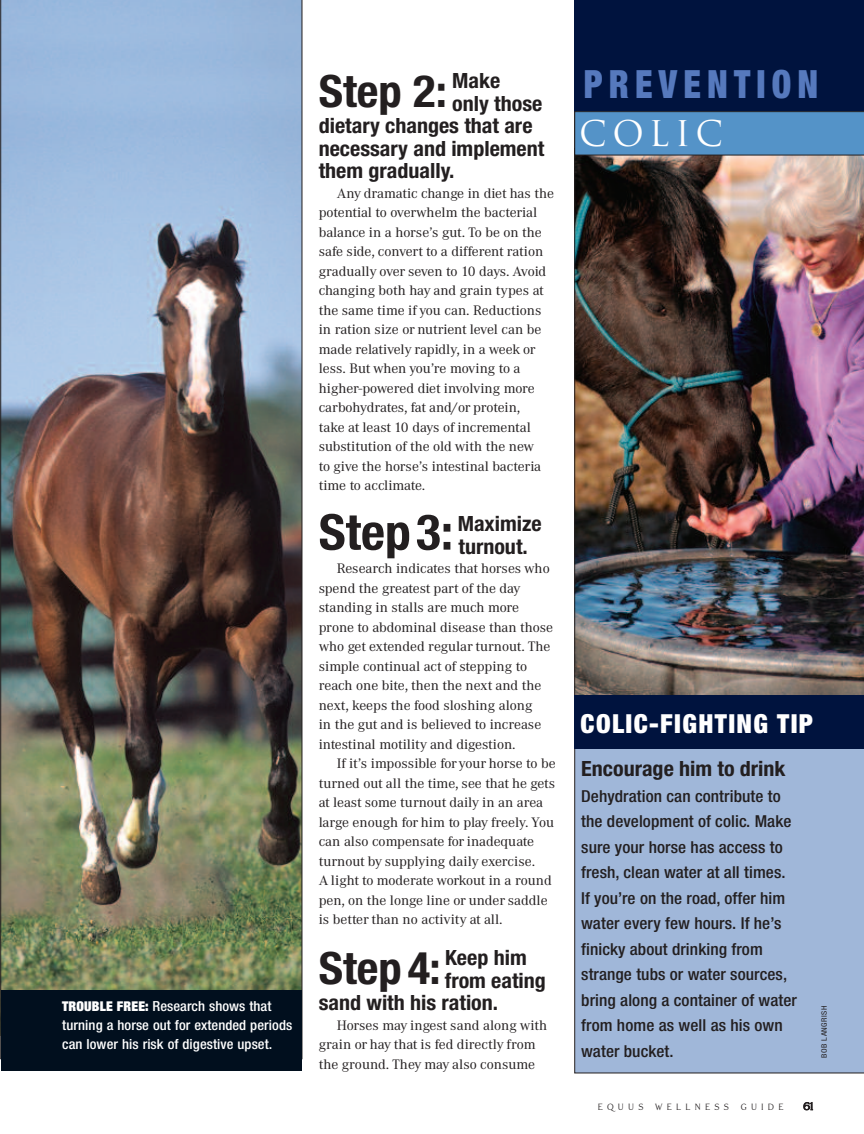
<style>
.page{position:relative;width:864px;height:1134px;background:#fff}
.page>*{position:absolute;margin:0;border:0;box-sizing:border-box;transform-origin:0 0}
.t1{font:700 condensed 49.35px "Helvetica Neue";color:#231f20;scale:1.05 1}
.t2{font:700 condensed 44.7px "Helvetica Neue";color:#231f20;scale:1.05 1}
.t3{font:900 condensed 39px "Helvetica Neue";letter-spacing:.175em;color:#5679bd;scale:.9 1}
.t4{font:34.5px "Trajan";letter-spacing:.155em;color:#fff}
.t5{font:900 condensed 26.25px "Helvetica Neue";letter-spacing:.05em;color:#fff}
.t6{font:700 condensed 21px/22.5px "Helvetica Neue";color:#231f20;scale:1.05 1}
.t7{font:500 condensed 16.5px/25.5px "Helvetica Neue";letter-spacing:.005em;color:#231f20;scale:1.05 1}
.t8{font:500 condensed 13.8px/18.8px "Helvetica Neue";letter-spacing:.005em;color:#fff;scale:1.05 1}
.t9{font:13.5px/19.5px "Corporate ABQ";color:#231f20;scale:1.05 1}
.t10{font:300 10.5px "Grand Central";color:#231f20}
.t11{font:300 9px "Grand Central";letter-spacing:.525em;color:#231f20;scale:.9 1}
.t12{font:condensed 7.5px "Helvetica Neue";letter-spacing:.065em;color:#231f20;scale:1.1 1}
.s1{font-size:44.7px}
.s2{font-weight:900;font-stretch:expanded;font-size:13.5px}
</style>
<div class="page">
<img style="left:574px;top:155px;width:290px;height:540px">
<div style="left:574px;top:0;width:290px;height:112px;background:#00133e"></div>
<svg style="left:574px;top:111px;width:290px;height:44px;background:#528ec1"></svg>
<div style="left:574px;top:749px;width:290px;height:324px;background:#a0b7d9"></div>
<div style="left:574px;top:695px;width:290px;height:54px;background:#00133e"></div>
<img style="left:0;top:0;width:302px;height:1059px">
<div style="left:1px;top:990px;width:301px;height:80px;background:#010f1e"></div>
<h3 class="t3" style="left:584px;top:70px;width:262px">PREVENTION</h3>
<h3 class="t4" style="left:579px;top:114px;width:146px">COLIC</h3>
<h2 class="t2" style="left:319px;top:75px;width:175px">Step 2: <sup>Make</sup></h2>
<h3 class="t6" style="left:319px;top:94px;width:216px;text-indent:134px">only those dietary changes that are necessary and implement them gradually.</h3>
<p class="t9" style="left:319px;top:185px;width:226px;text-indent:18px">Any dramatic change in diet has the potential to overwhelm the bacterial balance in a horse’s gut. To be on the safe side, convert to a different ration gradually over seven to 10 days. Avoid changing both hay and grain types at the same time if you can. Reductions in ration size or nutrient level can be made relatively rapidly, in a week or less. But when you’re moving to a higher-powered diet involving more carbohydrates, fat and/or protein,<br>take at least 10 days of incremental substitution of the old with the new<br>to give the horse’s intestinal bacteria time to acclimate.</p>
<h1 class="t1" style="left:319px;top:514px;width:130px">Step3:</h1>
<h3 class="t6" style="left:458px;top:514px;width:82px">Maximize turnout.</h3>
<p class="t9" style="left:319px;top:560px;width:225px;text-indent:18px">Research indicates that horses who spend the greatest part of the day standing in stalls are much more prone to abdominal disease than those who get extended regular turnout. The simple continual act of stepping to reach one bite, then the next and the next, keeps the food sloshing along<br>in the gut and is believed to increase intestinal motility and digestion.</p>
<p class="t9" style="left:319px;top:755px;width:227px;text-indent:18px">If it’s impossible foryour horse to be turned out all the time, see that he gets at least some turnout daily in an area large enough for him to play freely. You can also compensate for inadequate turnout by supplying daily exercise.<br>A light to moderate workout in a round pen, on the longe line or under saddle is better than no activity at all.</p>
<h3 class="t6" style="left:319px;top:948px;width:200px"><span class="s1">Step 4:</span> Keep him</h3>
<h3 class="t5" style="left:581px;top:715px;width:234px">COLIC-FIGHTING TIP</h3>
<h3 class="t6" style="left:581px;top:759px;width:196px">Encourage him to drink</h3>
<p class="t7" style="left:581px;top:785px;width:207px">Dehydration can contribute to the development of colic. Make sure your horse has access to fresh, clean water at all times.<br>If you’re on the road, offer him water every few hours. If he’s finicky about drinking from strange tubs or water sources, bring along a container of water from home as well as his own water bucket.</p>
<h3 class="t6" style="left:445px;top:971px;width:98px">from eating</h3>
<h3 class="t6" style="left:319px;top:993px;width:172px">sand with his ration.</h3>
<p class="t9" style="left:319px;top:1017px;width:219px;text-indent:18px">Horses may ingest sand along with grain or hay that is fed directly from the ground. They may also consume</p>
<p class="t8" style="left:62px;top:998px;width:221px"><span class="s2">TROUBLE FREE:</span> Research shows that turning a horse out for extended periods can lower his risk of digestive upset.</p>
<p class="t12" style="left:822px;top:1058px;width:49px;rotate:-90deg">BOB LANGRISH</p>
<p class="t11" style="left:598px;top:1102px;width:52px">EQUUS</p>
<p class="t11" style="left:655px;top:1102px;width:83px">WELLNESS</p>
<p class="t11" style="left:741px;top:1102px;width:49px">GUIDE</p>
<p class="t10" style="left:803px;top:1100px;width:12px">61</p>
</div>
